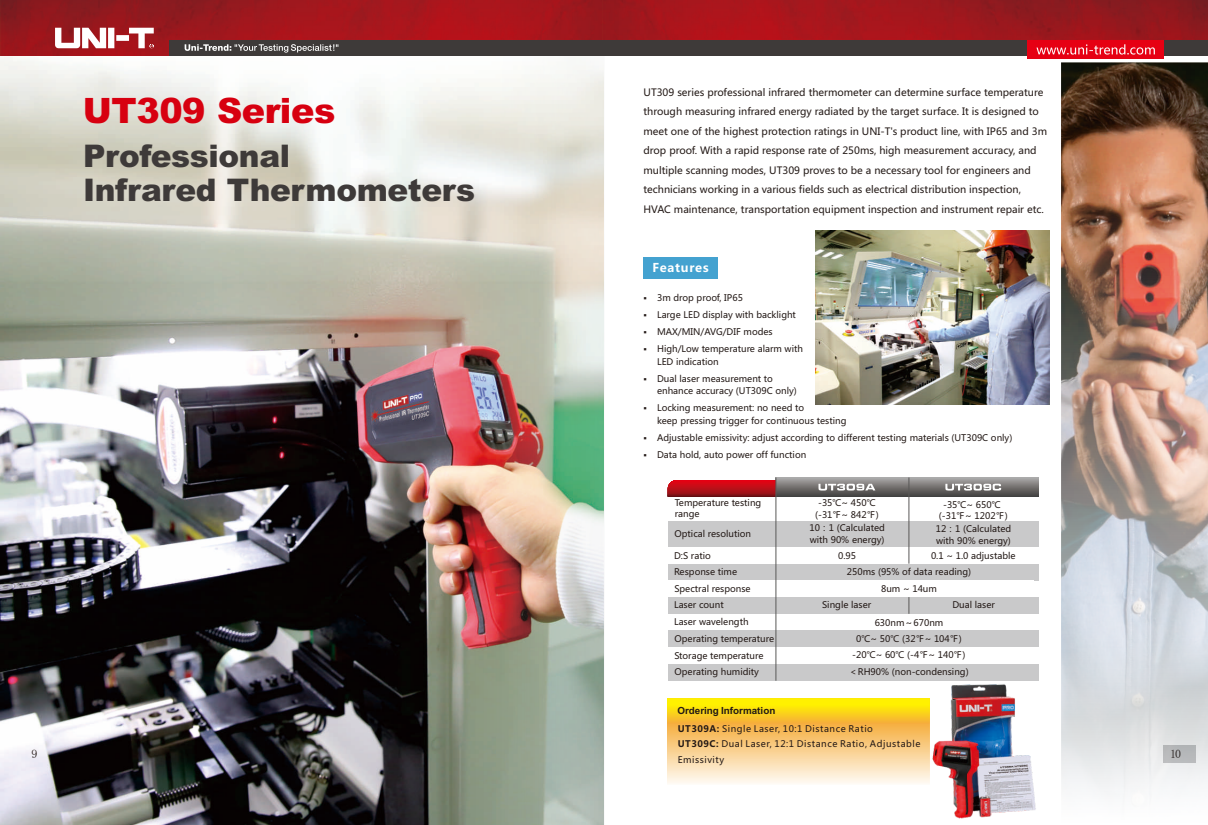
<style>
.page{position:relative;width:1208px;height:825px;background:#fff}
.page>*{position:absolute;margin:0;border:0;box-sizing:border-box;transform-origin:0 0}
.t1{font:900 35px "Arial";letter-spacing:-.01em;color:#d70010}
.t2{font:900 31.2px/34.2px "Arial";letter-spacing:-.01em;color:#3e3a39}
.t3{font:700 12px "Microsoft Ya Hei";letter-spacing:.06em;color:#fff}
.t4{font:12px "Sim Sun";color:#231916}
.t5{font:10px/19.6px "Microsoft Ya Hei";color:#231916}
.t6{font:700 9.8px "Arial";color:#231916}
.t7{font:9px/11.2px "Microsoft Ya Hei";color:#231916}
.t8{font:9px/15.2px "Microsoft Ya Hei";letter-spacing:.06em;color:#231916}
.s1{font-weight:700}
</style>
<div class="page">
<img style="left:0;top:57px;width:463px;height:768px">
<img style="left:1061px;top:62px;width:147px;height:733px">
<div style="left:643px;top:257px;width:75px;height:22px;background:#44a2d0"></div>
<img style="left:668px;top:723px;width:251px;height:61px">
<img style="left:668px;top:698px;width:251px;height:25px">
<img style="left:463px;top:65px;width:141px;height:760px">
<svg style="left:776px;top:477px;width:262px;height:20px;background:#777574"></svg>
<hr style="left:668px;top:496px;width:108px;height:1px;background:#690e13">
<hr style="left:668px;top:495px;width:108px;height:1px;background:#7b1015">
<hr style="left:668px;top:494px;width:108px;height:1px;background:#8c1117">
<hr style="left:668px;top:493px;width:108px;height:1px;background:#9f1118">
<hr style="left:668px;top:492px;width:108px;height:1px;background:#a31118">
<hr style="left:668px;top:491px;width:108px;height:1px;background:#a91119">
<hr style="left:668px;top:490px;width:108px;height:1px;background:#af1119">
<hr style="left:668px;top:489px;width:108px;height:1px;background:#b41118">
<hr style="left:668px;top:488px;width:108px;height:1px;background:#bb0f18">
<hr style="left:668px;top:487px;width:108px;height:1px;background:#c10e18">
<hr style="left:668px;top:486px;width:108px;height:1px;background:#c60d17">
<hr style="left:668px;top:485px;width:108px;height:1px;background:#cc0c17">
<hr style="left:668px;top:484px;width:108px;height:1px;background:#d20916">
<hr style="left:668px;top:483px;width:108px;height:1px;background:#d80715">
<hr style="left:668px;top:482px;width:108px;height:1px;background:#de0514">
<hr style="left:668px;top:481px;width:108px;height:1px;background:#e30213">
<hr style="left:668px;top:480px;width:108px;height:1px;background:#e60013">
<svg style="left:818px;top:484px;width:57px;height:6px"></svg>
<svg style="left:945px;top:484px;width:56px;height:6px"></svg>
<div style="left:668px;top:564px;width:370px;height:16px;background:#c9c9ca"></div>
<div style="left:668px;top:630px;width:370px;height:17px;background:#c9c9ca"></div>
<div style="left:668px;top:664px;width:370px;height:17px;background:#c9c9ca"></div>
<div style="left:668px;top:597px;width:370px;height:17px;background:#c9c9ca"></div>
<div style="left:668px;top:521px;width:370px;height:26px;background:#c9c9ca"></div>
<hr style="left:775px;top:477px;width:1px;height:204px;background:#595857">
<hr style="left:908px;top:477px;width:1px;height:87px;background:#595857">
<svg style="left:908px;top:597px;width:1px;height:17px"></svg>
<img style="left:815px;top:230px;width:234px;height:174px">
<img style="left:0;top:0;width:602px;height:56px">
<img style="left:602px;top:0;width:606px;height:40px">
<svg style="left:55px;top:28px;width:99px;height:20px"></svg>
<div style="left:169px;top:40px;width:1039px;height:16px;background:#3e3a39"></div>
<div style="left:1027px;top:40px;width:136px;height:19px;background:#e60013"></div>
<svg style="left:185px;top:44px;width:153px;height:9px"></svg>
<svg style="left:1036px;top:44px;width:118px;height:11px"></svg>
<img style="left:919px;top:664px;width:120px;height:155px">
<h1 class="t1" style="left:83px;top:98px;width:254px">UT309 Series</h1>
<h2 class="t2" style="left:83px;top:142px;width:393px">Professional<br>Infrared Thermometers</h2>
<h3 class="t4" style="left:31px;top:748px;width:7px">9</h3>
<p class="t5" style="left:643px;top:83px;width:405px">UT309 series professional infrared thermometer can determine surface temperature through measuring infrared energy radiated by the target surface. It is designed to meet one of the highest protection ratings in UNI-T's product line, with IP65 and 3m drop proof. With a rapid response rate of 250ms, high measurement accuracy, and multiple scanning modes, UT309 proves to be a necessary tool for engineers and technicians working in a various fields such as electrical distribution inspection, HVAC maintenance, transportation equipment inspection and instrument repair etc.</p>
<h3 class="t3" style="left:652px;top:262px;width:58px">Features</h3>
<p class="t7" style="left:643px;top:293px;width:101px">▪ 3m drop proof, IP65</p>
<p class="t7" style="left:643px;top:310px;width:154px">▪ Large LED display with backlight</p>
<p class="t7" style="left:643px;top:327px;width:131px">▪ MAX/MIN/AVG/DIF modes</p>
<p class="t7" style="left:657px;top:343px;width:147px;line-height:12.5px;text-indent:-13px">▪ High/Low temperature alarm with<br>LED indication</p>
<p class="t7" style="left:657px;top:373px;width:141px;line-height:12.5px;text-indent:-13px">▪ Dual laser measurement to enhance accuracy (UT309C only)</p>
<p class="t7" style="left:657px;top:403px;width:191px;line-height:12.5px;text-indent:-13px">▪ Locking measurement: no need to<br>keep pressing trigger for continuous testing</p>
<p class="t7" style="left:643px;top:433px;width:370px">▪ Adjustable emissivity: adjust according to different testing materials (UT309C only)</p>
<p class="t7" style="left:643px;top:450px;width:164px">▪ Data hold, auto power off function</p>
<p class="t7" style="left:675px;top:498px;width:88px">Temperature testing range</p>
<p class="t7" style="left:674px;top:529px;width:78px">Optical resolution</p>
<p class="t7" style="left:674px;top:551px;width:38px">D:S ratio</p>
<p class="t7" style="left:815px;top:498px;width:65px;text-align:center">-35℃~ 450℃ (-31℉~ 842℉)</p>
<p class="t7" style="left:809px;top:523px;width:77px">10：1 (Calculated with 90% energy)</p>
<p class="t7" style="left:935px;top:524px;width:77px">12：1 (Calculated with 90% energy)</p>
<p class="t7" style="left:938px;top:500px;width:70px;text-align:center">-35℃~ 650℃ (-31℉~ 1202℉)</p>
<p class="t7" style="left:838px;top:551px;width:20px">0.95</p>
<p class="t7" style="left:931px;top:550px;width:86px">0.1 ~ 1.0 adjustable</p>
<p class="t7" style="left:847px;top:564px;width:126px;line-height:17.2px;text-align:center">250ms (95% of data reading)<br>8um ~ 14um</p>
<p class="t7" style="left:848px;top:615px;width:121px;line-height:16.6px;text-align:center">630nm～670nm<br>0℃~ 50℃ (32℉~ 104℉) -20℃~ 60℃ (-4℉~ 140℉)＜RH90% (non-condensing)</p>
<p class="t7" style="left:674px;top:564px;width:78px;line-height:16.7px">Response time<br>Spectral response</p>
<p class="t7" style="left:674px;top:614px;width:102px;line-height:16.7px">Laser wavelength<br>Operating temperature<br>Storage temperature<br>Operating humidity</p>
<p class="t7" style="left:674px;top:600px;width:51px">Laser count</p>
<p class="t7" style="left:822px;top:600px;width:51px">Single laser</p>
<p class="t7" style="left:952px;top:600px;width:44px">Dual laser</p>
<p class="t6" style="left:677px;top:707px;width:99px">Ordering Information</p>
<p class="t8" style="left:677px;top:722px;width:244px"><span class="s1">UT309A:</span> Single Laser, 10:1 Distance Ratio<br><span class="s1">UT309C:</span> Dual Laser, 12:1 Distance Ratio, Adjustable<br>Emissivity</p>
<h3 class="t4" style="left:1170px;top:748px;width:13px">10</h3>
</div>
